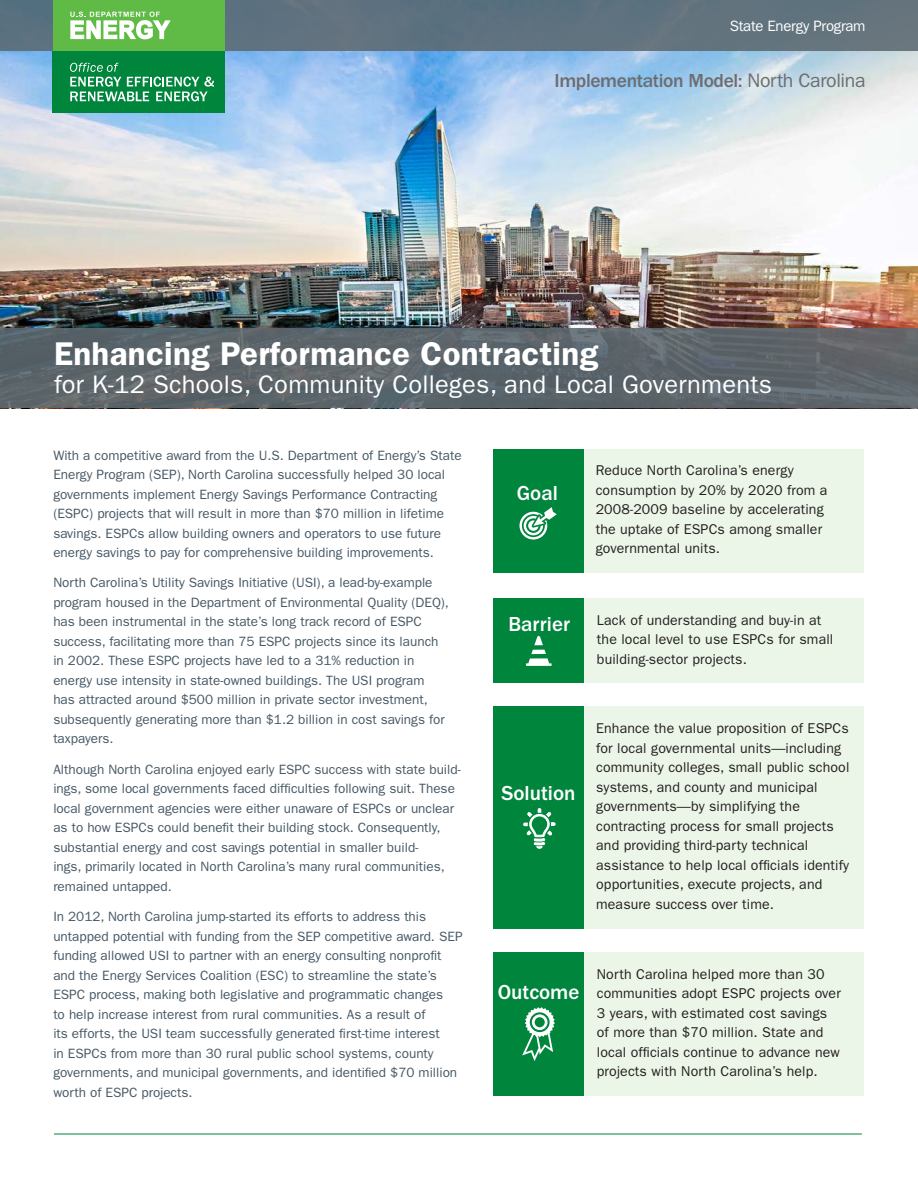
<style>
.page{position:relative;width:918px;height:1188px;background:#fff}
.page>*{position:absolute;margin:0;border:0;box-sizing:border-box;transform-origin:0 0}
.t1{font:600 33px "ITC Franklin Gothic Std";letter-spacing:.01em;color:#fff}
.t2{font:25.5px "ITC Franklin Gothic Std";letter-spacing:.01em;color:#fff}
.body_text{font:500 21px "ITC Franklin Gothic Std";color:#fff}
.t3{font:500 19.5px "ITC Franklin Gothic Std";letter-spacing:-.02em;color:#6c6d70}
.t4{font:15px "ITC Franklin Gothic Std";letter-spacing:-.02em;color:#fff}
.table_body{font:14.25px/19.5px "ITC Franklin Gothic Std";letter-spacing:.01em;color:#231f20}
.intro_statement{font:13.5px/19.5px "ITC Franklin Gothic Std";color:#475865}
.s1{font-weight:400}
</style>
<div class="page">
<img style="left:0;top:51px;width:918px;height:277px">
<hr style="left:54px;top:1134px;width:808px;height:1px;background:#00853d">
<svg style="left:0;top:328px;width:918px;height:80px;background:#5c656b"></svg>
<div style="left:0;top:0;width:918px;height:51px;background:#60727f"></div>
<div style="left:53px;top:0;width:172px;height:52px;background:#60bb46"></div>
<svg style="left:70px;top:12px;width:101px;height:27px"></svg>
<div style="left:53px;top:51px;width:172px;height:62px;background:#00853d"></div>
<svg style="left:70px;top:63px;width:144px;height:38px"></svg>
<div style="left:493px;top:706px;width:371px;height:223px;background:#ecf6e8"></div>
<div style="left:493px;top:706px;width:90px;height:223px;background:#00853d"></div>
<svg style="left:523px;top:808px;width:33px;height:41px"></svg>
<div style="left:493px;top:450px;width:371px;height:123px;background:#ecf6e8"></div>
<div style="left:493px;top:450px;width:90px;height:123px;background:#00853d"></div>
<svg style="left:519px;top:507px;width:38px;height:33px"></svg>
<div style="left:493px;top:598px;width:371px;height:84px;background:#ecf6e8"></div>
<div style="left:493px;top:598px;width:90px;height:84px;background:#00853d"></div>
<svg style="left:526px;top:636px;width:26px;height:30px"></svg>
<div style="left:493px;top:952px;width:371px;height:144px;background:#ecf6e8"></div>
<div style="left:493px;top:952px;width:90px;height:144px;background:#00853d"></div>
<svg style="left:522px;top:1007px;width:33px;height:54px"></svg>
<p class="t4" style="left:730px;top:17px;width:137px">State Energy Program</p>
<p class="t3" style="left:555px;top:69px;width:313px">Implementation Model: <span class="s1">North Carolina</span></p>
<p class="t1" style="left:54px;top:334px;width:546px">Enhancing Performance Contracting</p>
<p class="t2" style="left:54px;top:370px;width:720px">for K-12 Schools, Community Colleges, and Local Governments</p>
<p class="intro_statement" style="left:53px;top:445px;width:410px">With a competitive award from the U.S. Department of Energy’s State Energy Program (SEP), North Carolina successfully helped 30 local governments implement Energy Savings Performance Contracting (ESPC) projects that will result in more than $70 million in lifetime savings. ESPCs allow building owners and operators to use future energy savings to pay for comprehensive building improvements.</p>
<p class="intro_statement" style="left:53px;top:573px;width:397px">North Carolina’s Utility Savings Initiative (USI), a lead-by-example program housed in the Department of Environmental Quality (DEQ), has been instrumental in the state’s long track record of ESPC success, facilitating more than 75 ESPC projects since its launch in 2002. These ESPC projects have led to a 31% reduction in energy use intensity in state-owned buildings. The USI program has attracted around $500 million in private sector investment, subsequently generating more than $1.2 billion in cost savings for taxpayers.</p>
<p class="intro_statement" style="left:53px;top:759px;width:409px">Although North Carolina enjoyed early ESPC success with state build&shy;ings, some local governments faced difficulties following suit. These local government agencies were either unaware of ESPCs or unclear as to how ESPCs could benefit their building stock. Consequently, substantial energy and cost savings potential in smaller build-<br>ings, primarily located in North Carolina’s many rural communities, remained untapped.</p>
<p class="intro_statement" style="left:53px;top:907px;width:411px">In 2012, North Carolina jump-started its efforts to address this untapped potential with funding from the SEP competitive award. SEP funding allowed USI to partner with an energy consulting nonprofit and the Energy Services Coalition (ESC) to streamline the state’s ESPC process, making both legislative and programmatic changes<br>to help increase interest from rural communities. As a result of<br>its efforts, the USI team successfully generated first-time interest<br>in ESPCs from more than 30 rural public school systems, county governments, and municipal governments, and identified $70 million worth of ESPC projects.</p>
<p class="body_text" style="left:517px;top:481px;width:43px">Goal</p>
<p class="table_body" style="left:596px;top:461px;width:233px">Reduce North Carolina’s energy consumption by 20% by 2020 from a<br>2008-2009 baseline by accelerating the uptake of ESPCs among smaller governmental units.</p>
<p class="body_text" style="left:509px;top:612px;width:63px">Barrier</p>
<p class="table_body" style="left:597px;top:610px;width:238px">Lack of understanding and buy-in at the local level to use ESPCs for small building-sector projects.</p>
<p class="body_text" style="left:502px;top:781px;width:75px">Solution</p>
<p class="table_body" style="left:596px;top:719px;width:255px">Enhance the value proposition of ESPCs for local governmental units—including community colleges, small public school systems, and county and municipal governments—by simplifying the contracting process for small projects and providing third-party technical assistance to help local officials identify opportunities, execute projects, and measure success over time.</p>
<p class="body_text" style="left:498px;top:980px;width:83px">Outcome</p>
<p class="table_body" style="left:597px;top:964px;width:245px">North Carolina helped more than 30 communities adopt ESPC projects over 3 years, with estimated cost savings of more than $70 million. State and local officials continue to advance new projects with North Carolina’s help.</p>
</div>
